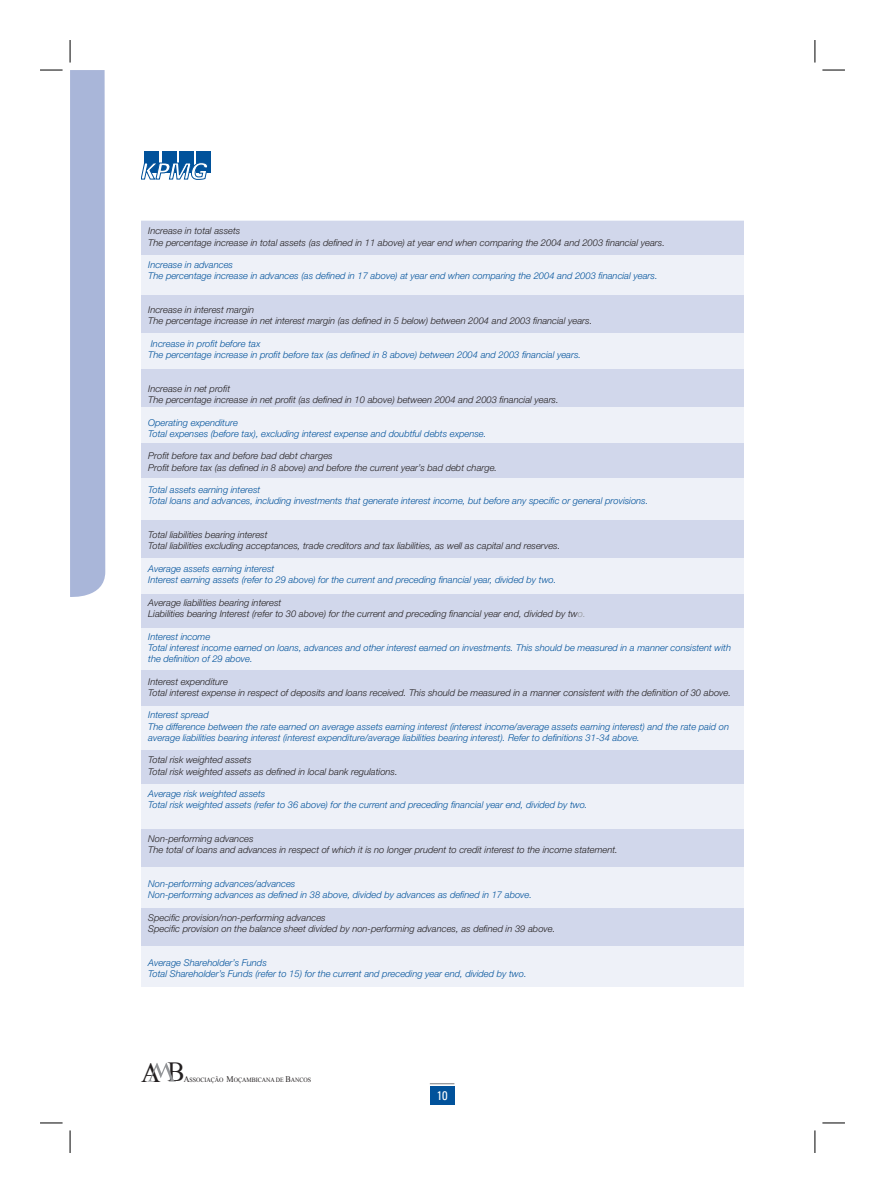
<style>
.page{position:relative;width:885px;height:1193px;background:#fff}
.page>*{position:absolute;margin:0;border:0;box-sizing:border-box;transform-origin:0 0}
.t1{font:27.62px "Times New Roman";color:#231f20}
.t2{font:condensed 12.5px "Univers";color:#fff}
.t3{font:italic 300 9.38px/11.2px "Helvetica Neue";color:#01529b}
.t4{font:italic 300 9.38px "Helvetica Neue";color:#231f20}
.t5{font:6.5px "Times New Roman";letter-spacing:-.005em;color:#231f20;scale:.93 1}
.s1{color:#939598}
.s2{font-size:8.62px}
</style>
<div class="page">
<div style="left:429px;top:1086px;width:25px;height:18px;background:#01529b"></div>
<hr style="left:429px;top:1082px;width:25px;height:2px;background:#939598">
<div style="left:70px;top:70px;width:35px;height:527px;background:#a9b6d9"></div>
<div style="left:141px;top:220px;width:602px;height:767px;background:#eef1f8"></div>
<div style="left:141px;top:220px;width:602px;height:34px;background:#d1d7eb"></div>
<div style="left:141px;top:295px;width:602px;height:38px;background:#d1d7eb"></div>
<div style="left:141px;top:369px;width:602px;height:38px;background:#d1d7eb"></div>
<div style="left:141px;top:443px;width:602px;height:35px;background:#d1d7eb"></div>
<div style="left:141px;top:520px;width:602px;height:38px;background:#d1d7eb"></div>
<div style="left:141px;top:593px;width:602px;height:34px;background:#d1d7eb"></div>
<div style="left:141px;top:670px;width:602px;height:36px;background:#d1d7eb"></div>
<div style="left:141px;top:749px;width:602px;height:34px;background:#d1d7eb"></div>
<div style="left:141px;top:829px;width:602px;height:38px;background:#d1d7eb"></div>
<div style="left:141px;top:908px;width:602px;height:37px;background:#d1d7eb"></div>
<svg style="left:148px;top:1063px;width:27px;height:18px"></svg>
<div style="left:144px;top:151px;width:15px;height:22px;background:#01529b"></div>
<div style="left:161px;top:151px;width:15px;height:22px;background:#01529b"></div>
<div style="left:179px;top:151px;width:14px;height:22px;background:#01529b"></div>
<div style="left:196px;top:151px;width:14px;height:22px;background:#01529b"></div>
<svg style="left:141px;top:162px;width:67px;height:17px"></svg>
<svg style="left:70px;top:40px;width:1px;height:22px"></svg>
<svg style="left:40px;top:70px;width:22px;height:1px"></svg>
<svg style="left:814px;top:40px;width:1px;height:22px"></svg>
<svg style="left:822px;top:70px;width:22px;height:1px"></svg>
<svg style="left:70px;top:1130px;width:1px;height:22px"></svg>
<svg style="left:40px;top:1122px;width:22px;height:1px"></svg>
<svg style="left:814px;top:1130px;width:1px;height:22px"></svg>
<svg style="left:822px;top:1122px;width:22px;height:1px"></svg>
<p class="t4" style="left:148px;top:225px;width:94px">Increase in total assets</p>
<p class="t4" style="left:148px;top:236px;width:518px">The percentage increase in total assets (as defined in 11 above) at year end when comparing the 2004 and 2003 financial years.</p>
<p class="t3" style="left:148px;top:259px;width:86px">Increase in advances</p>
<p class="t3" style="left:148px;top:270px;width:510px">The percentage increase in advances (as defined in 17 above) at year end when comparing the 2004 and 2003 financial years.</p>
<p class="t4" style="left:148px;top:304px;width:107px">Increase in interest margin</p>
<p class="t4" style="left:148px;top:315px;width:445px">The percentage increase in net interest margin (as defined in 5 below) between 2004 and 2003 financial years.</p>
<p class="t3" style="left:151px;top:338px;width:111px">Increase in profit before tax</p>
<p class="t3" style="left:148px;top:349px;width:434px">The percentage increase in profit before tax (as defined in 8 above) between 2004 and 2003 financial years.</p>
<p class="t4" style="left:148px;top:383px;width:83px">Increase in net profit</p>
<p class="t4" style="left:148px;top:394px;width:412px">The percentage increase in net profit (as defined in 10 above) between 2004 and 2003 financial years.</p>
<p class="t3" style="left:148px;top:416px;width:91px">Operating expenditure</p>
<p class="t3" style="left:148px;top:428px;width:339px">Total expenses (before tax), excluding interest expense and doubtful debts expense.</p>
<p class="t4" style="left:148px;top:450px;width:186px">Profit before tax and before bad debt charges</p>
<p class="t4" style="left:148px;top:461px;width:350px">Profit before tax (as defined in 8 above) and before the current year’s bad debt charge.</p>
<p class="t3" style="left:148px;top:484px;width:114px">Total assets earning interest</p>
<p class="t3" style="left:148px;top:495px;width:501px">Total loans and advances, including investments that generate interest income, but before any specific or general provisions.</p>
<p class="t4" style="left:148px;top:529px;width:121px">Total liabilities bearing interest</p>
<p class="t4" style="left:148px;top:540px;width:413px">Total liabilities excluding acceptances, trade creditors and tax liabilities, as well as capital and reserves.</p>
<p class="t3" style="left:148px;top:563px;width:127px">Average assets earning interest</p>
<p class="t3" style="left:148px;top:574px;width:409px">Interest earning assets (refer to 29 above) for the current and preceding financial year, divided by two.</p>
<p class="t4" style="left:148px;top:596px;width:135px">Average liabilities bearing interest</p>
<p class="t4" style="left:148px;top:608px;width:438px">Liabilities bearing Interest (refer to 30 above) for the current and preceding financial year end, divided by tw<span class="s1">o.</span></p>
<p class="t3" style="left:148px;top:630px;width:63px">Interest income</p>
<p class="t3" style="left:148px;top:641px;width:584px">Total interest income earned on loans, advances and other interest earned on investments. This should be measured in a manner consistent with the definition of 29 above.</p>
<p class="t4" style="left:148px;top:675px;width:81px">Interest expenditure</p>
<p class="t4" style="left:148px;top:686px;width:584px">Total interest expense in respect of deposits and loans received. This should be measured in a manner consistent with the definition of 30 above.</p>
<p class="t3" style="left:148px;top:709px;width:62px">Interest spread</p>
<p class="t3" style="left:148px;top:720px;width:582px">The difference between the rate earned on average assets earning interest (interest income/average assets earning interest) and the rate paid on average liabilities bearing interest (interest expenditure/average liabilities bearing interest). Refer to definitions 31-34 above.</p>
<p class="t4" style="left:148px;top:754px;width:105px">Total risk weighted assets</p>
<p class="t4" style="left:148px;top:765px;width:251px">Total risk weighted assets as defined in local bank regulations.</p>
<p class="t3" style="left:148px;top:788px;width:119px">Average risk weighted assets</p>
<p class="t3" style="left:148px;top:799px;width:440px">Total risk weighted assets (refer to 36 above) for the current and preceding financial year end, divided by two.</p>
<p class="t4" style="left:148px;top:833px;width:107px">Non-performing advances</p>
<p class="t4" style="left:148px;top:844px;width:471px">The total of loans and advances in respect of which it is no longer prudent to credit interest to the income statement.</p>
<p class="t3" style="left:148px;top:878px;width:149px">Non-performing advances/advances</p>
<p class="t3" style="left:148px;top:889px;width:385px">Non-performing advances as defined in 38 above, divided by advances as defined in 17 above.</p>
<p class="t4" style="left:148px;top:911px;width:179px">Specific provision/non-performing advances</p>
<p class="t4" style="left:148px;top:923px;width:408px">Specific provision on the balance sheet divided by non-performing advances, as defined in 39 above.</p>
<p class="t3" style="left:148px;top:956px;width:120px">Average Shareholder’s Funds</p>
<p class="t3" style="left:148px;top:968px;width:380px">Total Shareholder’s Funds (refer to 15) for the current and preceding year end, divided by two.</p>
<p class="t1" style="left:141px;top:1056px;width:45px">A B</p>
<p class="t5" style="left:184px;top:1075px;width:138px"><span class="s2">A</span>SSOCIAÇÃO <span class="s2">M</span>OÇAMBICANA DE <span class="s2">B</span>ANCOS</p>
<h2 class="t2" style="left:436px;top:1087px;width:13px">10</h2>
</div>
